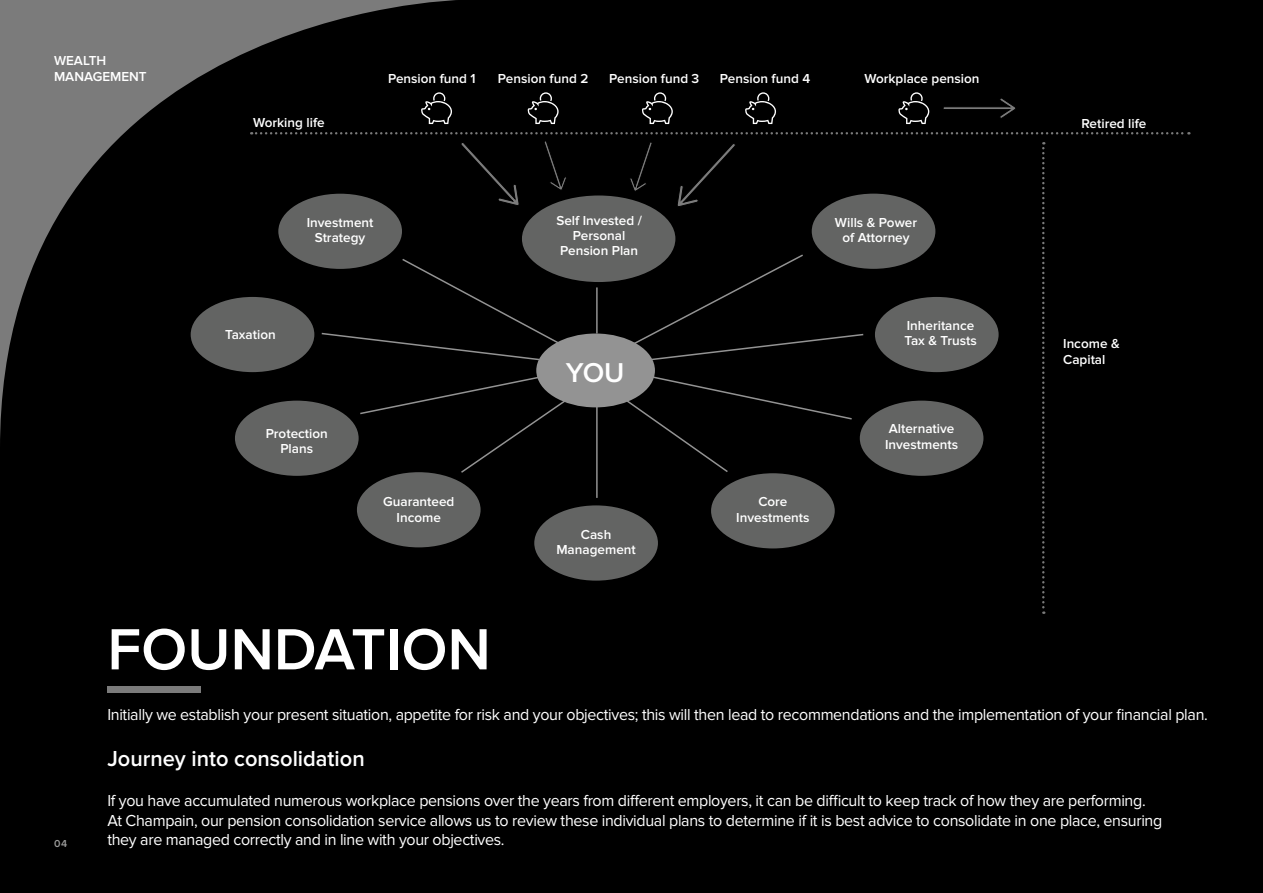
<style>
.page{position:relative;width:1263px;height:893px;background:#000}
.page>*{position:absolute;margin:0;border:0;box-sizing:border-box;transform-origin:0 0}
.t1{font:600 60.15px "Proxima Nova";color:#fff}
.t2{font:600 28.2px "Proxima Nova";color:#fff}
.t3{font:600 22.5px "Proxima Nova";color:#fff}
.t4{font:16.5px/19.8px "Proxima Nova";letter-spacing:-.02em;color:#fff}
.t5{font:600 13.5px/15.1px "Proxima Nova";color:#fff;text-align:center}
.t6{font:600 10.5px "Proxima Nova";color:#9d9d9c}
</style>
<div class="page">
<svg style="left:461px;top:143px;width:58px;height:62px"></svg>
<svg style="left:544px;top:141px;width:22px;height:49px"></svg>
<svg style="left:0;top:0;width:457px;height:438px"></svg>
<div style="left:536px;top:333px;width:119px;height:74px;background:#939393;border-radius:50%"></div>
<div style="left:521px;top:195px;width:155px;height:88px;background:#636463;border-radius:50%"></div>
<div style="left:520px;top:194px;width:157px;height:90px;border:2px solid #000;border-radius:50%"></div>
<div style="left:234px;top:400px;width:125px;height:77px;background:#636463;border-radius:50%"></div>
<div style="left:233px;top:399px;width:127px;height:78px;border:2px solid #000;border-radius:50%"></div>
<svg style="left:1042px;top:142px;width:2px;height:472px"></svg>
<svg style="left:251px;top:132px;width:938px;height:2px"></svg>
<hr style="left:596px;top:287px;width:2px;height:46px;background:#939393">
<svg style="left:943px;top:98px;width:73px;height:20px"></svg>
<svg style="left:677px;top:144px;width:58px;height:62px"></svg>
<svg style="left:630px;top:142px;width:22px;height:49px"></svg>
<div style="left:190px;top:296px;width:125px;height:77px;background:#636463;border-radius:50%"></div>
<div style="left:189px;top:295px;width:127px;height:79px;border:2px solid #000;border-radius:50%"></div>
<svg style="left:421px;top:92px;width:31px;height:32px"></svg>
<svg style="left:527px;top:92px;width:32px;height:32px"></svg>
<svg style="left:642px;top:92px;width:31px;height:32px"></svg>
<svg style="left:745px;top:92px;width:31px;height:32px"></svg>
<svg style="left:898px;top:92px;width:31px;height:32px"></svg>
<div style="left:277px;top:193px;width:126px;height:77px;background:#636463;border-radius:50%"></div>
<div style="left:107px;top:686px;width:94px;height:6px;background:#7b7b7b"></div>
<div style="left:710px;top:472px;width:125px;height:77px;background:#636463;border-radius:50%"></div>
<div style="left:709px;top:472px;width:127px;height:78px;border:2px solid #000;border-radius:50%"></div>
<div style="left:874px;top:296px;width:125px;height:77px;background:#636463;border-radius:50%"></div>
<div style="left:873px;top:295px;width:127px;height:79px;border:2px solid #000;border-radius:50%"></div>
<div style="left:811px;top:193px;width:125px;height:77px;background:#636463;border-radius:50%"></div>
<div style="left:810px;top:192px;width:127px;height:78px;border:2px solid #000;border-radius:50%"></div>
<div style="left:859px;top:400px;width:125px;height:77px;background:#636463;border-radius:50%"></div>
<div style="left:858px;top:399px;width:127px;height:78px;border:2px solid #000;border-radius:50%"></div>
<div style="left:356px;top:471px;width:125px;height:77px;background:#636463;border-radius:50%"></div>
<svg style="left:320px;top:257px;width:240px;height:104px"></svg>
<svg style="left:632px;top:253px;width:233px;height:108px"></svg>
<svg style="left:358px;top:375px;width:209px;height:99px"></svg>
<svg style="left:623px;top:375px;width:229px;height:99px"></svg>
<div style="left:533px;top:505px;width:126px;height:76px;background:#636463;border-radius:50%"></div>
<div style="left:533px;top:504px;width:127px;height:78px;border:2px solid #000;border-radius:50%"></div>
<hr style="left:596px;top:404px;width:2px;height:94px;background:#939393">
<p class="t5" style="left:54px;top:52px;width:94px;line-height:16.2px;text-align:left">WEALTH<br>MANAGEMENT</p>
<p class="t5" style="left:388px;top:72px;width:89px">Pension fund 1</p>
<p class="t5" style="left:498px;top:72px;width:92px">Pension fund 2</p>
<p class="t5" style="left:609px;top:72px;width:92px">Pension fund 3</p>
<p class="t5" style="left:720px;top:72px;width:92px">Pension fund 4</p>
<p class="t5" style="left:864px;top:72px;width:117px">Workplace pension</p>
<p class="t5" style="left:253px;top:115px;width:73px">Working life</p>
<p class="t5" style="left:1081px;top:116px;width:66px">Retired life</p>
<p class="t5" style="left:307px;top:215px;width:68px">Investment<br>Strategy</p>
<p class="t5" style="left:225px;top:327px;width:52px">Taxation</p>
<p class="t5" style="left:266px;top:426px;width:64px">Protection<br>Plans</p>
<p class="t5" style="left:383px;top:495px;width:73px">Guaranteed<br>Income</p>
<p class="t5" style="left:556px;top:213px;width:87px">Self Invested /<br>Personal<br>Pension Plan</p>
<h2 class="t2" style="left:566px;top:357px;width:60px">YOU</h2>
<p class="t5" style="left:556px;top:527px;width:81px">Cash<br>Management</p>
<p class="t5" style="left:835px;top:215px;width:84px">Wills &amp; Power of Attorney</p>
<p class="t5" style="left:904px;top:318px;width:74px;text-align:left">Inheritance<br>Tax &amp; Trusts</p>
<p class="t5" style="left:736px;top:495px;width:75px">Core<br>Investments</p>
<p class="t5" style="left:885px;top:422px;width:75px;text-align:left">Alternative<br>Investments</p>
<p class="t5" style="left:1063px;top:337px;width:58px;text-align:left">Income &amp;<br>Capital</p>
<p class="t6" style="left:54px;top:838px;width:15px">04</p>
<h1 class="t1" style="left:107px;top:615px;width:385px">FOUNDATION</h1>
<p class="t4" style="left:107px;top:705px;width:1102px">Initially we establish your present situation, appetite for risk and your objectives; this will then lead to recommendations and the implementation of your financial plan.</p>
<h3 class="t3" style="left:107px;top:746px;width:259px">Journey into consolidation</h3>
<p class="t4" style="left:107px;top:791px;width:1056px">If you have accumulated numerous workplace pensions over the years from different employers, it can be difficult to keep track of how they are performing.<br>At Champain, our pension consolidation service allows us to review these individual plans to determine if it is best advice to consolidate in one place, ensuring they are managed correctly and in line with your objectives.</p>
</div>
